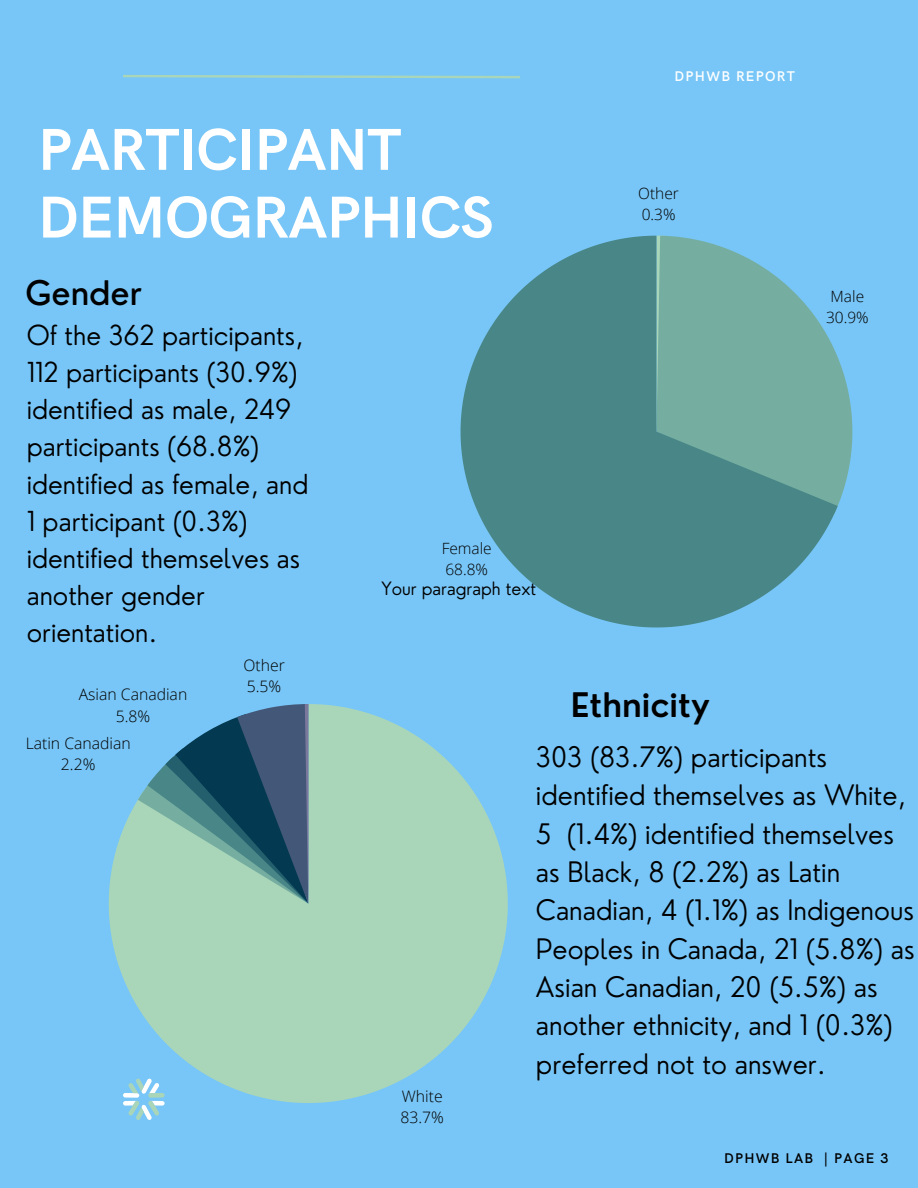
<style>
.page{position:relative;width:918px;height:1188px;background:#78c6f7}
.page>*{position:absolute;margin:0;border:0;box-sizing:border-box;transform-origin:0 0}
.t1{font:700 59.25px/67.8px "HK Grotesk";letter-spacing:-.01em;color:#fff}
.t2{font:600 33px "Nourd";color:#000}
.t3{font:500 33px "Nourd";color:#000}
.t4{font:300 27.6px/38.4px "Nourd";color:#000}
.t5{font:300 26.85px/37.2px "Nourd";color:#000}
.t6{font:300 18px "Nourd";color:#000}
.t7{font:300 15.75px/21.5px "Open Sans";color:#000}
.t8{font:300 15.45px/21.1px "Open Sans";color:#000}
.t9{font:600 14.1px "HK Grotesk";letter-spacing:.09em;color:#000}
.t10{font:600 14.1px "HK Grotesk";letter-spacing:.09em;color:#fff}
</style>
<div class="page">
<svg style="left:123px;top:75px;width:397px;height:4px"></svg>
<svg style="left:123px;top:1103px;width:42px;height:17px"></svg>
<svg style="left:838px;top:358px;width:14px;height:147px;fill:#75aea0"></svg>
<svg style="left:461px;top:236px;width:377px;height:391px;fill:#488687"></svg>
<svg style="left:656px;top:236px;width:14px;height:196px;background:#79b1a3"></svg>
<svg style="left:109px;top:704px;width:399px;height:399px;fill:#a9d6b9"></svg>
<svg style="left:138px;top:704px;width:171px;height:200px;background:#598a96"></svg>
<h1 class="t1" style="left:38px;top:118px;width:457px">PARTICIPANT<br>DEMOGRAPHICS</h1>
<p class="t3" style="left:26px;top:272px;width:118px">Gender</p>
<p class="t5" style="left:27px;top:316px;width:283px">Of the 362 participants,<br>112 participants (30.9%) identified as male, 249 participants (68.8%) identified as female, and<br>1 participant (0.3%) identified themselves as another gender orientation.</p>
<p class="t7" style="left:79px;top:683px;width:110px;text-align:center">Asian Canadian<br>5.8%</p>
<p class="t7" style="left:243px;top:654px;width:43px">Other<br>5.5%</p>
<p class="t8" style="left:442px;top:538px;width:52px">Female<br>68.8%</p>
<p class="t6" style="left:382px;top:577px;width:156px">Your paragraph text</p>
<p class="t10" style="left:675px;top:68px;width:122px">DPHWB REPORT</p>
<p class="t8" style="left:638px;top:182px;width:42px">Other<br>0.3%</p>
<p class="t8" style="left:826px;top:285px;width:44px">Male<br>30.9%</p>
<p class="t2" style="left:571px;top:684px;width:140px">Ethnicity</p>
<p class="t7" style="left:26px;top:732px;width:107px;text-align:center">Latin Canadian<br>2.2%</p>
<p class="t7" style="left:401px;top:1085px;width:45px">White<br>83.7%</p>
<p class="t4" style="left:536px;top:737px;width:380px">303 (83.7%) participants identified themselves as White,<br>5 (1.4%) identified themselves as Black, 8 (2.2%) as Latin<br>Canadian, 4 (1.1%) as Indigenous<br>Peoples in Canada, 21 (5.8%) as<br>Asian Canadian, 20 (5.5%) as another ethnicity, and 1 (0.3%) preferred not to answer.</p>
<p class="t9" style="left:724px;top:1150px;width:166px">DPHWB LAB | PAGE 3</p>
</div>
